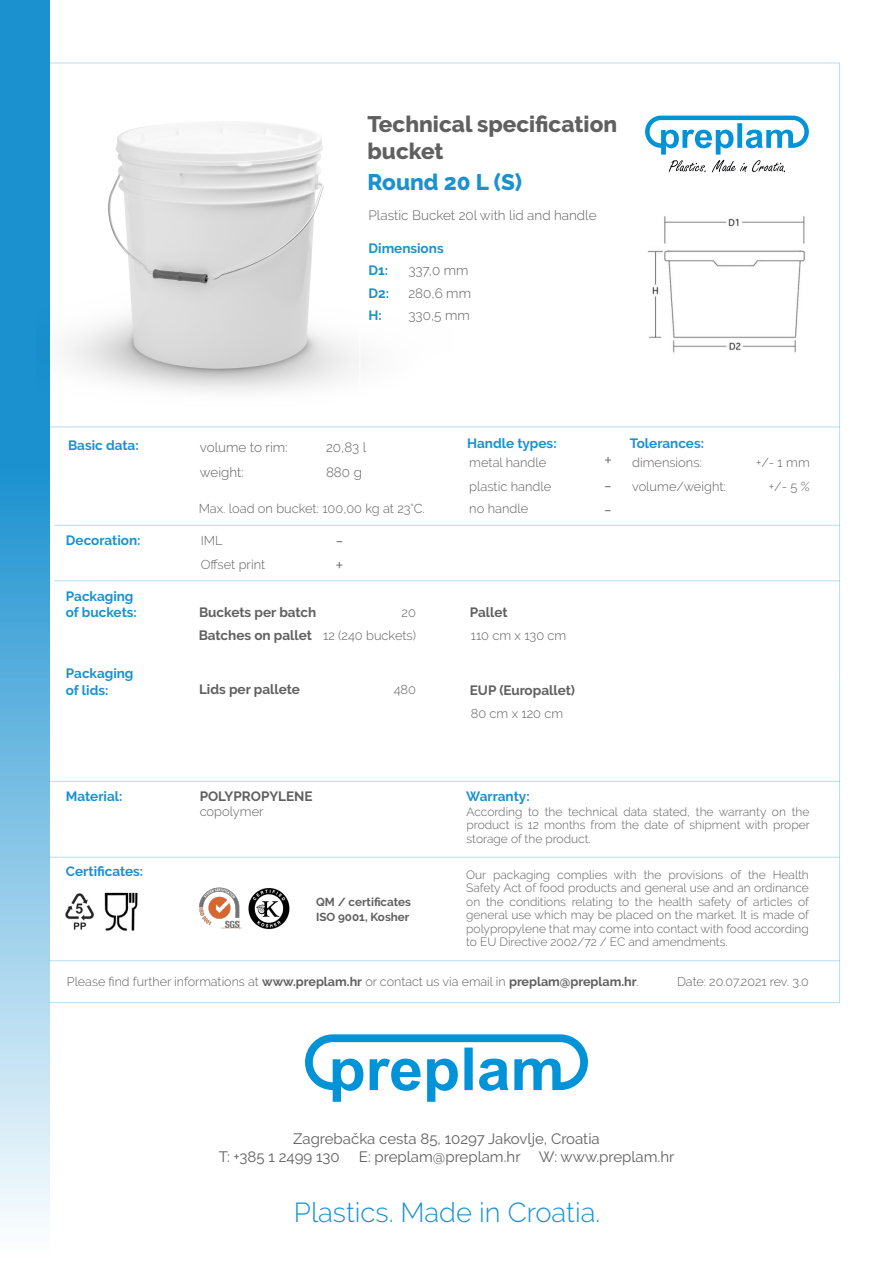
<style>
.page{position:relative;width:893px;height:1263px;background:#fff}
.page>*{position:absolute;margin:0;border:0;box-sizing:border-box;transform-origin:0 0}
.t1{font:300 27.45px "Raleway";color:#1b91d0}
.t2{font:800 22.5px/26.5px "Raleway";color:#606060}
.t3{font:800 22.5px "Raleway";color:#1b91d0}
.t4{font:300 19.5px/24.9px "Raleway";color:#606060}
.t5{font:15px/18px "Raleway";color:#606060}
.t6{font:700 13.5px/22.4px "Raleway";color:#1b91d0}
.t7{font:700 13.5px "Raleway";color:#606060}
.t8{font:300 13.5px/24.5px "Raleway";color:#606060}
.t9{font:300 13.5px "Raleway";color:#616160}
.t10{font:300 12.9px/23.4px "Raleway";color:#606060}
.t11{font:300 12.6px "Raleway";color:#606060}
.t12{font:300 12px/13.5px "Raleway";color:#606060;text-align:justify}
.t13{font:700 11.7px/15.1px "Raleway";color:#606060}
.s1{font-weight:700}
</style>
<div class="page">
<img style="left:49px;top:109px;width:310px;height:303px">
<hr style="left:49px;top:63px;width:790px;height:1px;background:#1b91d0">
<hr style="left:839px;top:63px;width:1px;height:364px;background:#1b91d0">
<hr style="left:49px;top:427px;width:790px;height:1px;background:#1b91d0">
<hr style="left:839px;top:427px;width:1px;height:164px;background:#1b91d0">
<hr style="left:54px;top:525px;width:785px;height:1px;background:#1b91d0">
<hr style="left:839px;top:591px;width:1px;height:85px;background:#1b91d0">
<hr style="left:839px;top:676px;width:1px;height:119px;background:#1b91d0">
<hr style="left:54px;top:580px;width:785px;height:1px;background:#1b91d0">
<img style="left:65px;top:892px;width:73px;height:39px">
<hr style="left:49px;top:781px;width:790px;height:1px;background:#1b91d0">
<hr style="left:49px;top:857px;width:790px;height:1px;background:#1b91d0">
<hr style="left:839px;top:795px;width:1px;height:208px;background:#1b91d0">
<hr style="left:49px;top:960px;width:790px;height:1px;background:#1b91d0">
<hr style="left:49px;top:1002px;width:790px;height:1px;background:#1b91d0">
<svg style="left:0;top:0;width:49px;height:1222px;background:#5eb1dd"></svg>
<img style="left:647px;top:216px;width:158px;height:137px">
<img style="left:727px;top:341px;width:15px;height:11px">
<div style="left:667px;top:229px;width:135px;height:16px;background:#fff"></div>
<svg style="left:645px;top:116px;width:163px;height:56px"></svg>
<svg style="left:305px;top:1034px;width:283px;height:68px"></svg>
<img style="left:199px;top:887px;width:91px;height:43px">
<h2 class="t2" style="left:367px;top:111px;width:251px">Technical specification bucket</h2>
<h2 class="t3" style="left:367px;top:169px;width:156px">Round 20 L (S)</h2>
<p class="t9" style="left:368px;top:208px;width:229px">Plastic Bucket 20l with lid and handle</p>
<p class="t6" style="left:368px;top:237px;width:77px">Dimensions<br>D1:<br>D2:</p>
<p class="t8" style="left:408px;top:258px;width:61px">337,0 mm</p>
<p class="t8" style="left:408px;top:281px;width:64px">280,6 mm</p>
<p class="t6" style="left:368px;top:304px;width:15px">H:</p>
<p class="t8" style="left:408px;top:303px;width:63px">330,5 mm</p>
<p class="t6" style="left:68px;top:434px;width:72px">Basic data:</p>
<p class="t6" style="left:467px;top:433px;width:91px">Handle types:</p>
<p class="t8" style="left:200px;top:435px;width:89px">volume to rim: weight:</p>
<p class="t8" style="left:326px;top:435px;width:42px">20,83 l<br>880 g</p>
<p class="t10" style="left:469px;top:451px;width:79px">metal handle</p>
<p class="t10" style="left:469px;top:474px;width:83px">plastic handle</p>
<h3 class="t4" style="left:604px;top:448px;width:10px">+ -</h3>
<p class="t6" style="left:66px;top:529px;width:76px">Decoration:</p>
<p class="t6" style="left:66px;top:588px;width:72px;line-height:16.5px">Packaging of buckets:</p>
<p class="t6" style="left:66px;top:665px;width:69px;line-height:16.5px">Packaging of lids:</p>
<p class="t10" style="left:199px;top:497px;width:228px">Max. load on bucket: 100,00 kg at 23°C.</p>
<p class="t10" style="left:469px;top:497px;width:60px">no handle</p>
<h3 class="t4" style="left:604px;top:497px;width:10px">-</h3>
<p class="t10" style="left:201px;top:529px;width:66px">IML<br>Offset print</p>
<h3 class="t4" style="left:335px;top:527px;width:10px">- +</h3>
<p class="t7" style="left:199px;top:605px;width:119px">Buckets per batch</p>
<p class="t7" style="left:199px;top:627px;width:115px">Batches on pallet</p>
<p class="t10" style="left:323px;top:602px;width:94px;line-height:22.2px;text-align:right">20<br>12 (240 buckets)</p>
<p class="t7" style="left:470px;top:605px;width:39px">Pallet</p>
<p class="t10" style="left:471px;top:623px;width:97px">110 cm x 130 cm</p>
<p class="t7" style="left:199px;top:682px;width:102px">Lids per pallete</p>
<p class="t10" style="left:393px;top:678px;width:24px">480</p>
<p class="t7" style="left:470px;top:683px;width:107px">EUP (Europallet)</p>
<p class="t10" style="left:471px;top:701px;width:94px">80 cm x 120 cm</p>
<p class="t6" style="left:630px;top:433px;width:76px">Tolerances:</p>
<p class="t10" style="left:632px;top:451px;width:95px">dimensions: volume/weight:</p>
<p class="t10" style="left:756px;top:451px;width:55px;text-align:right">+/- 1 mm +/- 5 %</p>
<p class="t6" style="left:66px;top:785px;width:58px">Material:</p>
<p class="t6" style="left:466px;top:785px;width:65px">Warranty:</p>
<p class="t7" style="left:200px;top:788px;width:114px">POLYPROPYLENE</p>
<p class="t10" style="left:200px;top:800px;width:65px">copolymer</p>
<p class="t12" style="left:466px;top:805px;width:345px">According to the technical data stated, the warranty on the product is 12 months from the date of shipment with proper storage of the product.</p>
<p class="t6" style="left:66px;top:860px;width:79px">Certificates:</p>
<p class="t13" style="left:316px;top:895px;width:96px">QM / certificates<br>ISO 9001, Kosher</p>
<p class="t12" style="left:466px;top:868px;width:344px">Our packaging complies with the provisions of the Health Safety Act of food products and general use and an ordinance on the conditions relating to the health safety of articles of general use which may be placed on the market. It is made of polypropylene that may come into contact with food according to EU Directive 2002/72 / EC and amendments.</p>
<p class="t11" style="left:67px;top:974px;width:573px">Please find further informations at <span class="s1">www.preplam.hr</span> or contact us via email in <span class="s1">preplam@preplam.hr</span>.</p>
<p class="t11" style="left:677px;top:974px;width:133px">Date: 20.07.2021 rev. 3.0</p>
<p class="t5" style="left:219px;top:1130px;width:382px;text-indent:74px">Zagrebačka cesta 85, 10297 Jakovlje, Croatia<br>T: +385 1 2499 130</p>
<p class="t5" style="left:359px;top:1148px;width:317px">E: preplam@preplam.hr W: www.preplam.hr</p>
<h1 class="t1" style="left:294px;top:1197px;width:308px">Plastics. Made in Croatia.</h1>
</div>
